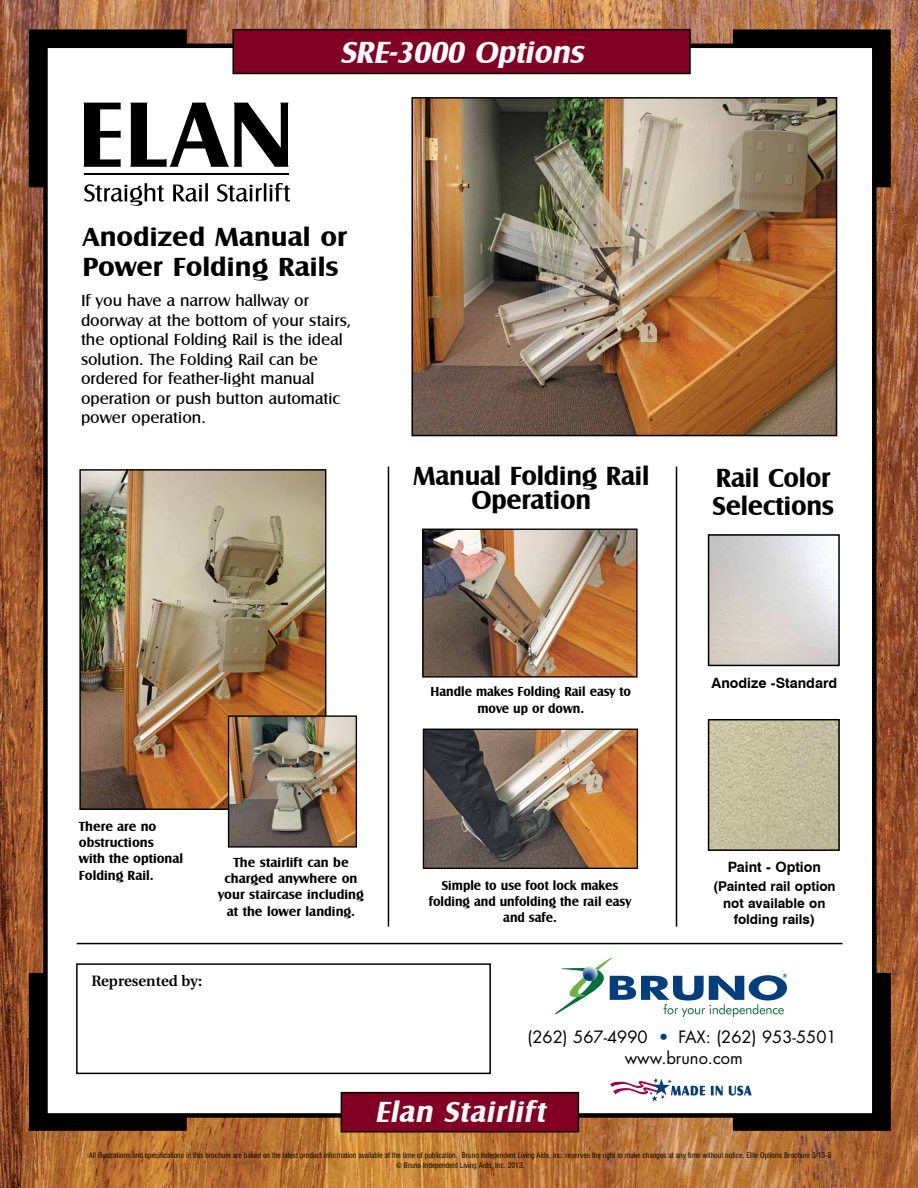
<style>
.page{position:relative;width:918px;height:1188px;background:#fff}
.page>*{position:absolute;margin:0;border:0;box-sizing:border-box;transform-origin:0 0}
.t1{font:italic 700 31.5px "Castle T";color:#fff}
.t2{font:italic 700 30px "Castle T";color:#fff}
.t3{font:700 27px/28.5px "Castle T";letter-spacing:-.01em;color:#000}
.t4{font:700 27px/30px "Castle T";letter-spacing:-.01em;color:#000;scale:1.07 1}
.t5{font:16.5px/19.5px "Castle T";color:#000}
.t6{font:16.5px/21px "Futura";color:#000;text-align:center}
.t7{font:600 15px "Utopia";color:#000}
.t8{font:700 14.25px "Swiss 721 BT";color:#000}
.t9{font:700 13.5px/16.2px "Castle T";color:#000}
.t10{font:700 13.5px/16.2px "Castle T";color:#000;text-align:center;scale:.96 1}
.t11{font:700 13.5px/16.5px "Swiss 721 BT";color:#000;text-align:center}
.t12{font:condensed 7.5px/10.5px "Swiss 721 BT";color:#000;text-align:center}
.s1{color:#003e7e}
</style>
<div class="page">
<img style="left:0;top:0;width:918px;height:1188px">
<div style="left:29px;top:973px;width:158px;height:158px;background:#000"></div>
<div style="left:733px;top:29px;width:158px;height:158px;background:#000"></div>
<div style="left:45px;top:46px;width:829px;height:1069px;background:#fff"></div>
<div style="left:233px;top:30px;width:457px;height:44px;background:#820024"></div>
<div style="left:232px;top:29px;width:459px;height:45px;border:2px solid #000"></div>
<div style="left:76px;top:963px;width:415px;height:111px;border:2px solid #000"></div>
<div style="left:341px;top:1093px;width:237px;height:39px;background:#820024"></div>
<div style="left:341px;top:1092px;width:238px;height:40px;border:2px solid #000"></div>
<svg style="left:555px;top:957px;width:336px;height:174px"></svg>
<hr style="left:77px;top:943px;width:766px;height:1px;background:#000">
<img style="left:414px;top:100px;width:420px;height:333px">
<div style="left:411px;top:97px;width:426px;height:339px;border:2px solid #000"></div>
<svg style="left:29px;top:29px;width:261px;height:177px"></svg>
<hr style="left:84px;top:174px;width:205px;height:1px;background:#000">
<img style="left:711px;top:722px;width:126px;height:126px">
<div style="left:708px;top:719px;width:132px;height:132px;border:2px solid #000"></div>
<div style="left:708px;top:534px;width:132px;height:132px;border:2px solid #000"></div>
<hr style="left:676px;top:467px;width:1px;height:460px;background:#000">
<hr style="left:388px;top:467px;width:1px;height:460px;background:#000">
<img style="left:424px;top:531px;width:212px;height:145px">
<div style="left:422px;top:529px;width:216px;height:149px;border:1px solid #000"></div>
<img style="left:425px;top:731px;width:211px;height:136px">
<div style="left:423px;top:729px;width:215px;height:140px;border:1px solid #000"></div>
<img style="left:81px;top:471px;width:243px;height:337px">
<div style="left:79px;top:469px;width:247px;height:341px;border:1px solid #000"></div>
<img style="left:230px;top:717px;width:125px;height:129px">
<div style="left:228px;top:715px;width:129px;height:133px;border:1px solid #000"></div>
<h1 class="t1" style="left:340px;top:34px;width:251px">SRE-3000 Options</h1>
<h3 class="t4" style="left:82px;top:222px;width:249px">Anodized Manual or<br>Power Folding Rails</h3>
<h3 class="t5" style="left:81px;top:291px;width:272px">If you have a narrow hallway or doorway at the bottom of your stairs, the optional Folding Rail is the ideal solution. The Folding Rail can be ordered for feather-light manual operation or push button automatic power operation.</h3>
<h3 class="t3" style="left:413px;top:464px;width:238px;line-height:24px;text-align:center">Manual Folding Rail<br>Operation</h3>
<h3 class="t3" style="left:713px;top:464px;width:123px">Rail Color<br>Selections</h3>
<h3 class="t9" style="left:79px;top:818px;width:106px">There are no obstructions with the optional<br>Folding Rail.</h3>
<h3 class="t9" style="left:218px;top:855px;width:147px;text-align:center">The stairlift can be charged anywhere on your staircase including at the lower landing.</h3>
<h3 class="t7" style="left:91px;top:973px;width:112px">Represented by:</h3>
<h3 class="t10" style="left:431px;top:684px;width:210px">Handle makes Folding Rail easy to move up or down.</h3>
<h3 class="t10" style="left:429px;top:877px;width:212px">Simple to use foot lock makes folding and unfolding the rail easy and safe.</h3>
<h3 class="t8" style="left:712px;top:675px;width:127px">Anodize -Standard</h3>
<h3 class="t8" style="left:728px;top:858px;width:95px">Paint - Option</h3>
<h3 class="t11" style="left:713px;top:878px;width:124px">(Painted rail option not available on folding rails)</h3>
<h3 class="t6" style="left:528px;top:1026px;width:311px">(262) 567-4990 <span class="s1">•</span> FAX: (262) 953-5501 www.bruno.com</h3>
<h2 class="t2" style="left:375px;top:1094px;width:178px">Elan Stairlift</h2>
<p class="t12" style="left:89px;top:1150px;width:744px">All illustrations and specifications in this brochure are based on the latest product information available at the time of publication. Bruno Independent Living Aids, Inc. reserves the right to make changes at any time without notice. Elite Options Brochure 3/13-8 © Bruno Independent Living Aids, Inc. 2013.</p>
</div>
